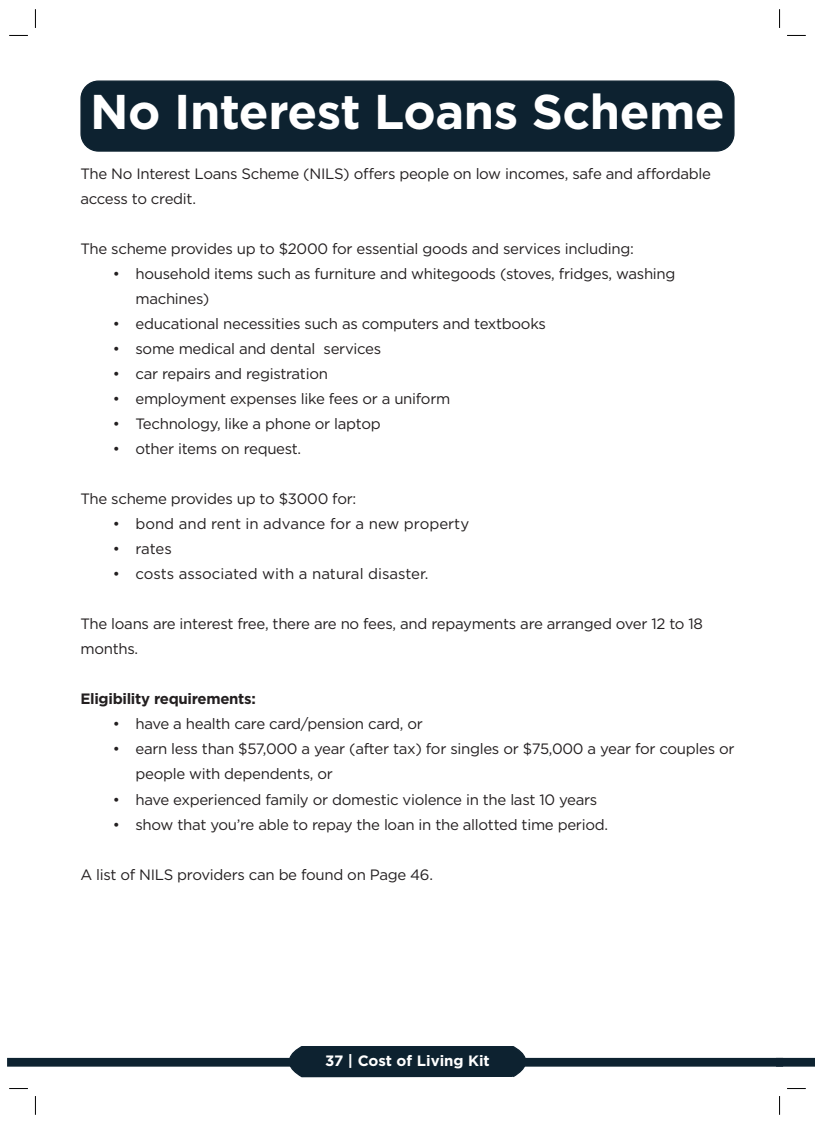
<style>
.page{position:relative;width:815px;height:1124px;background:#fff}
.page>*{position:absolute;margin:0;border:0;box-sizing:border-box;transform-origin:0 0}
.t1{font:700 48.75px "Gotham";letter-spacing:-.01em;color:#fff}
.t2{font:15px/25px "Gotham";letter-spacing:-.02em;color:#231f20}
.t3{font:15px "Gotham";color:#231f20}
.t4{font:700 15px "Gotham";letter-spacing:-.02em;color:#231f20}
.t5{font:700 15px "Gotham";color:#fff}
</style>
<div class="page">
<div style="left:776px;top:1057px;width:39px;height:9px;background:#0d2230"></div>
<div style="left:81px;top:81px;width:653px;height:70px;background:#0d2230;border-radius:18px"></div>
<div style="left:80px;top:80px;width:655px;height:72px;border:1px solid #0d2230;border-radius:18px"></div>
<div style="left:7px;top:1057px;width:776px;height:9px;background:#0d2230"></div>
<svg style="left:274px;top:1046px;width:267px;height:32px"></svg>
<svg style="left:9px;top:35px;width:19px;height:1px"></svg>
<svg style="left:787px;top:35px;width:19px;height:1px"></svg>
<svg style="left:9px;top:1088px;width:19px;height:1px"></svg>
<svg style="left:787px;top:1088px;width:19px;height:1px"></svg>
<svg style="left:35px;top:9px;width:1px;height:19px"></svg>
<svg style="left:35px;top:1096px;width:1px;height:18px"></svg>
<svg style="left:779px;top:9px;width:1px;height:19px"></svg>
<svg style="left:779px;top:1096px;width:1px;height:18px"></svg>
<h1 class="t1" style="left:90px;top:79px;width:636px">No Interest Loans Scheme</h1>
<p class="t2" style="left:80px;top:161px;width:632px">The No Interest Loans Scheme (NILS) offers people on low incomes, safe and affordable access to credit.</p>
<p class="t2" style="left:80px;top:236px;width:555px">The scheme provides up to $2000 for essential goods and services including:</p>
<p class="t2" style="left:135px;top:261px;width:542px;text-indent:-22px">• household items such as furniture and whitegoods (stoves, fridges, washing machines)</p>
<p class="t2" style="left:113px;top:311px;width:434px">• educational necessities such as computers and textbooks</p>
<p class="t2" style="left:113px;top:336px;width:270px">• some medical and dental services</p>
<p class="t2" style="left:113px;top:361px;width:217px">• car repairs and registration</p>
<p class="t2" style="left:113px;top:386px;width:339px">• employment expenses like fees or a uniform</p>
<p class="t2" style="left:113px;top:411px;width:269px">• Technology, like a phone or laptop</p>
<p class="t2" style="left:113px;top:436px;width:190px">• other items on request.</p>
<p class="t2" style="left:80px;top:486px;width:277px">The scheme provides up to $3000 for:</p>
<p class="t3" style="left:113px;top:514px;width:358px">• bond and rent in advance for a new property</p>
<p class="t2" style="left:113px;top:536px;width:60px">• rates</p>
<p class="t3" style="left:113px;top:564px;width:317px">• costs associated with a natural disaster.</p>
<p class="t2" style="left:80px;top:611px;width:624px">The loans are interest free, there are no fees, and repayments are arranged over 12 to 18 months.</p>
<p class="t4" style="left:80px;top:689px;width:177px">Eligibility requirements:</p>
<p class="t2" style="left:113px;top:711px;width:311px">• have a health care card/pension card, or</p>
<p class="t2" style="left:135px;top:736px;width:601px;text-indent:-22px">• earn less than $57,000 a year (after tax) for singles or $75,000 a year for couples or people with dependents, or</p>
<p class="t2" style="left:113px;top:786px;width:486px">• have experienced family or domestic violence in the last 10 years</p>
<p class="t2" style="left:113px;top:811px;width:497px">• show that you’re able to repay the loan in the allotted time period.</p>
<p class="t2" style="left:80px;top:861px;width:354px">A list of NILS providers can be found on Page 46.</p>
<p class="t5" style="left:325px;top:1050px;width:166px">37 | Cost of Living Kit</p>
</div>
